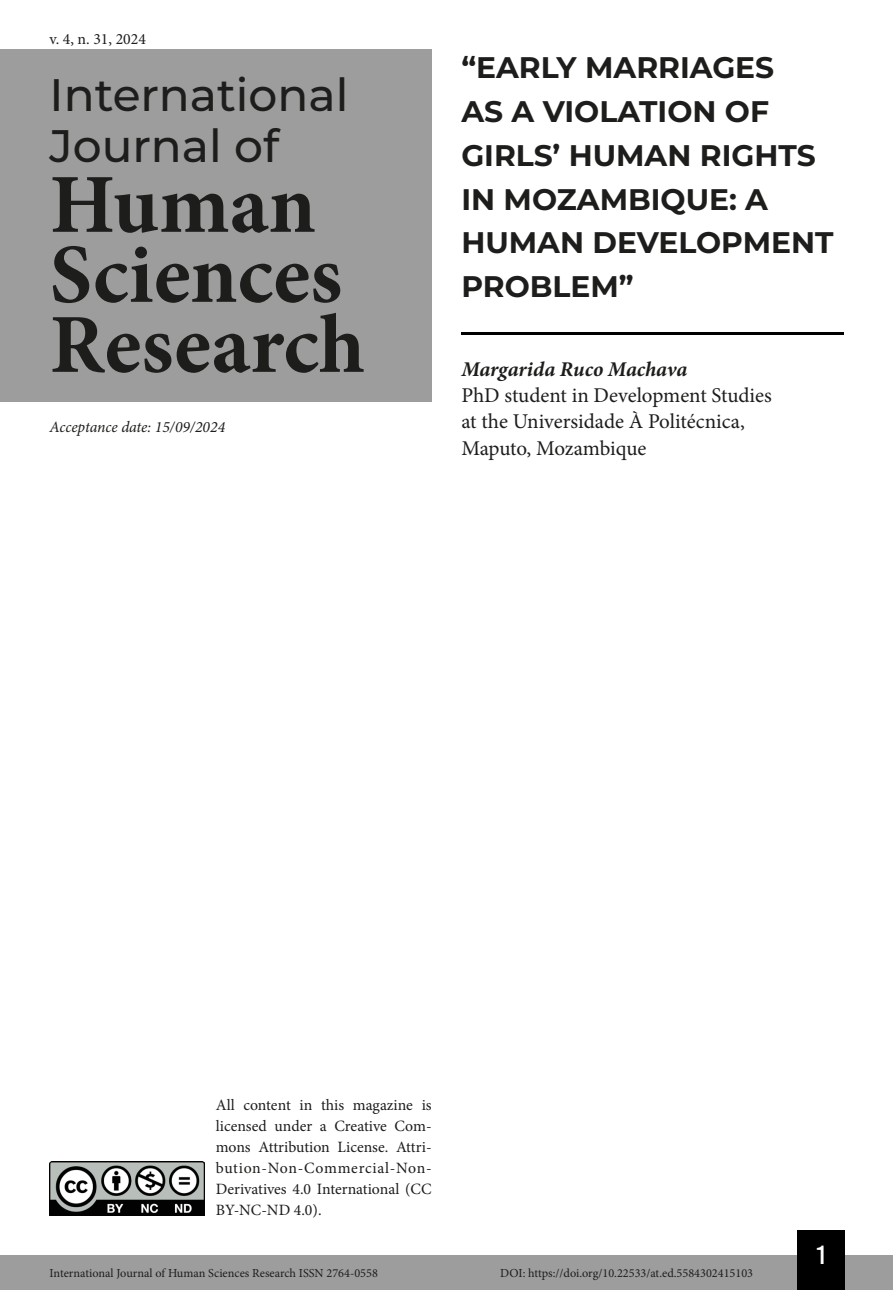
<style>
.page{position:relative;width:893px;height:1290px;background:#fff}
.page>*{position:absolute;margin:0;border:0;box-sizing:border-box;transform-origin:0 0}
.t1{font:700 84px/70px "Minion Pro";color:#1d1d1b}
.t2{font:500 45.5px/50.8px "Montserrat";color:#1d1d1b}
.Título_Artigo{font:700 29.75px/43.8px "Montserrat";color:#1d1d1b}
.t3{font:26.25px "Bebas Kai";color:#fff}
.Infos_autor{font:21px/26.2px "Minion Pro";letter-spacing:-.005em;color:#1d1d1b}
.Autor{font:italic 700 21px "Minion Pro";letter-spacing:-.005em;color:#1d1d1b}
.t4{font:15.75px/21px "Minion Pro";color:#1d1d1b;text-align:justify}
.v__n___Ano{font:italic 15.75px "Minion Pro";letter-spacing:-.005em;color:#1d1d1b}
.t5{font:12.25px "Minion Pro";color:#1d1d1b}
</style>
<div class="page">
<div style="left:0;top:1255px;width:893px;height:35px;background:#9d9d9d"></div>
<div style="left:797px;top:1230px;width:48px;height:60px;background:#000"></div>
<img style="left:50px;top:1161px;width:154px;height:54px">
<div style="left:0;top:50px;width:432px;height:352px;background:#9d9d9d"></div>
<hr style="left:461px;top:332px;width:382px;height:3px;background:#000">
<p class="t4" style="left:50px;top:28px;width:98px">v. 4, n. 31, 2024</p>
<h2 class="t2" style="left:50px;top:68px;width:300px">International<br>Journal of</h2>
<h1 class="t1" style="left:50px;top:169px;width:317px">Human<br>Sciences<br>Research</h1>
<p class="v__n___Ano" style="left:50px;top:416px;width:177px">Acceptance date: 15/09/2024</p>
<p class="Título_Artigo" style="left:461px;top:44px;width:374px">“EARLY MARRIAGES<br>AS A VIOLATION OF<br>GIRLS’ HUMAN RIGHTS<br>IN MOZAMBIQUE: A<br>HUMAN DEVELOPMENT<br>PROBLEM”</p>
<p class="Autor" style="left:461px;top:354px;width:228px">Margarida Ruco Machava</p>
<p class="Infos_autor" style="left:461px;top:382px;width:312px">PhD student in Development Studies at the Universidade À Politécnica,<br>Maputo, Mozambique</p>
<p class="t4" style="left:216px;top:1095px;width:217px">All content in this magazine is licensed under a Creative Com&shy;mons Attribution License. Attri&shy;bution-Non-Commercial-Non-Derivatives 4.0 International (CC BY-NC-ND 4.0).</p>
<h3 class="t3" style="left:817px;top:1241px;width:10px">1</h3>
<p class="t5" style="left:50px;top:1265px;width:330px">International Journal of Human Sciences Research ISSN 2764-0558</p>
<p class="t5" style="left:500px;top:1265px;width:254px">DOI: https://doi.org/10.22533/at.ed.5584302415103</p>
</div>
